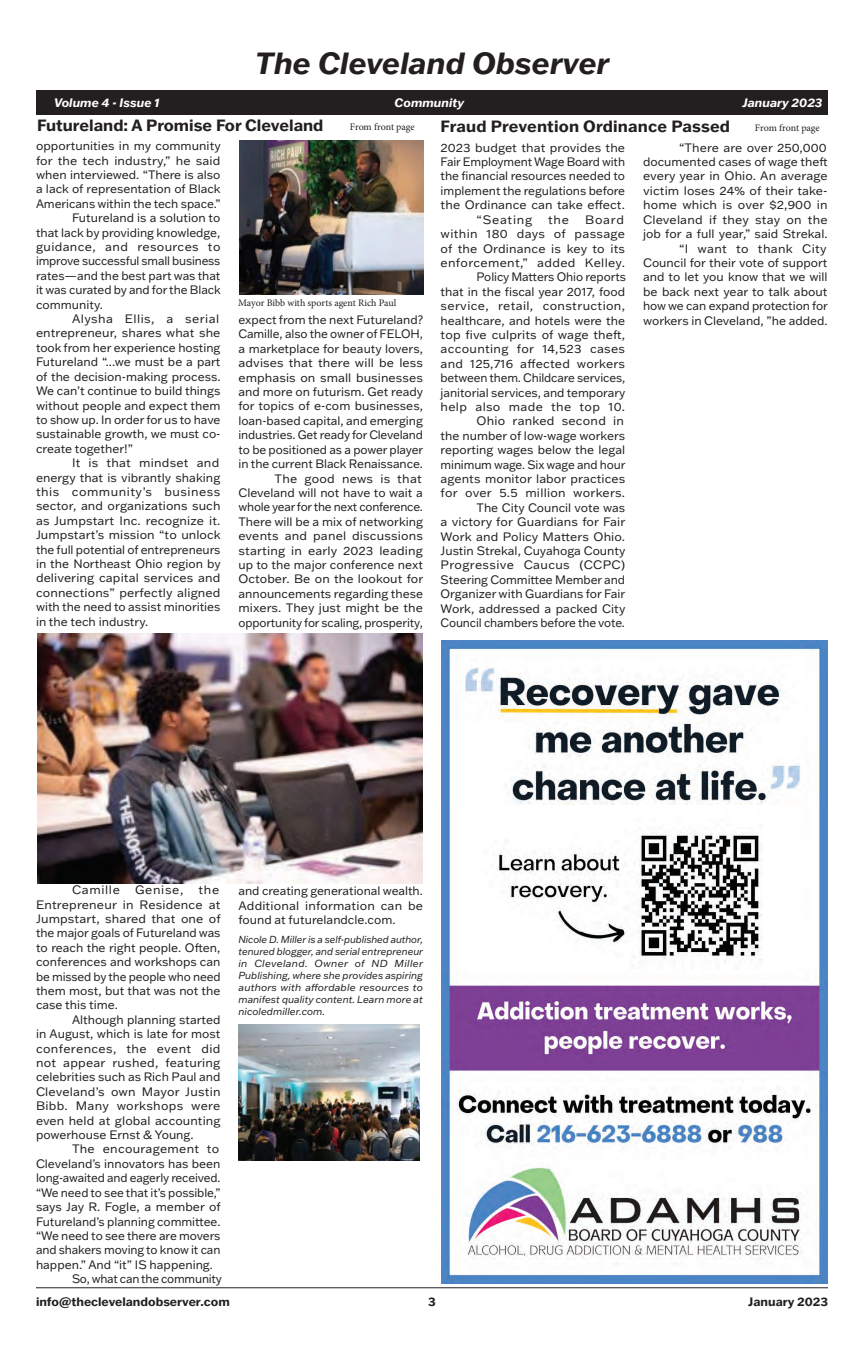
<style>
.page{position:relative;width:864px;height:1345px;background:#fff}
.page>*{position:absolute;margin:0;border:0;box-sizing:border-box;transform-origin:0 0}
.t1{font:italic 700 30px "Franklin Gothic ATF";color:#231f20}
.Paragraph_Style_2{font:700 16px "Franklin Gothic ATF";color:#231f20}
.t2{font:12px/14.4px "Franklin Gothic ATF";color:#231f20;text-align:justify}
.t3{font:700 12px "Franklin Gothic ATF";color:#231f20}
.t4{font:italic 700 12px "Franklin Gothic ATF";color:#fff}
.t5{font:12px "Franklin Gothic ATF";letter-spacing:.055em;color:#231f20}
.t6{font:italic 10px/12px "Franklin Gothic ATF";color:#231f20;text-align:justify}
.t7{font:10px "Minion Pro";letter-spacing:-.01em;color:#231f20}
</style>
<div class="page">
<hr style="left:36px;top:1287px;width:792px;height:1px;background:#231f20">
<div style="left:36px;top:90px;width:792px;height:25px;background:#231f20"></div>
<img style="left:240px;top:141px;width:184px;height:154px">
<img style="left:37px;top:633px;width:386px;height:250px">
<img style="left:238px;top:1024px;width:182px;height:136px">
<img style="left:441px;top:640px;width:387px;height:643px">
<h1 class="t1" style="left:255px;top:43px;width:356px">The Cleveland Observer</h1>
<p class="t4" style="left:54px;top:94px;width:107px">Volume 4 - Issue 1</p>
<p class="t4" style="left:742px;top:94px;width:82px">January 2023</p>
<p class="Paragraph_Style_2" style="left:441px;top:116px;width:291px">Fraud Prevention Ordinance Passed</p>
<p class="t7" style="left:755px;top:121px;width:66px">From front page</p>
<p class="t2" style="left:441px;top:140px;width:186px">2023 budget that provides the</p>
<p class="t2" style="left:441px;top:154px;width:186px">Fair Employment Wage Board with</p>
<p class="t2" style="left:441px;top:169px;width:186px">the financial resources needed to</p>
<p class="t2" style="left:441px;top:183px;width:186px">implement the regulations before</p>
<p class="t2" style="left:441px;top:197px;width:186px">the Ordinance can take effect.</p>
<p class="t5" style="left:477px;top:211px;width:57px">“Seating</p>
<p class="t2" style="left:548px;top:212px;width:22px">the</p>
<p class="t4" style="left:395px;top:95px;width:71px">Community</p>
<p class="Paragraph_Style_2" style="left:37px;top:115px;width:288px">Futureland: A Promise For Cleveland</p>
<p class="t2" style="left:36px;top:138px;width:186px">opportunities in my community for the tech industry,” he said when interviewed. “There is also a lack of representation of Black Americans within the tech space.”</p>
<p class="t2" style="left:36px;top:210px;width:186px;text-indent:36px">Futureland is a solution to that lack by providing knowledge, guidance, and resources to improve successful small business rates—and the best part was that it was curated by and for the Black community.</p>
<p class="t2" style="left:36px;top:311px;width:186px;text-indent:36px">Alysha Ellis, a serial entrepreneur, shares what she took from her experience hosting Futureland “...we must be a part of the decision-making process.<br>We can’t continue to build things without people and expect them to show up. In order for us to have sustainable growth, we must co&shy;create together!”</p>
<p class="t2" style="left:36px;top:455px;width:186px;text-align:left;text-indent:36px">It is that mindset and energy that is vibrantly shaking this community’s business sector, and organizations such as Jumpstart Inc. recognize it.<br>Jumpstart’s mission “to unlock the full potential of entrepreneurs in the Northeast Ohio region by delivering capital services and connections” perfectly aligned with the need to assist minorities in the tech industry.</p>
<p class="t7" style="left:350px;top:120px;width:66px">From front page</p>
<p class="t2" style="left:643px;top:140px;width:186px;text-align:right">“There are over 250,000 documented cases of wage theft every year in Ohio. An average victim loses 24% of their take&shy;home which is over $2,900 in<br>Cleveland if they stay on the job for a full year,” said Strekal. “I want to thank City<br>Council for their vote of support and to let you know that we will be back next year to talk about how we can expand protection for workers in Cleveland, ”he added.</p>
<p class="t2" style="left:441px;top:212px;width:187px;text-align:right">Board<br>within 180 days of passage of the Ordinance is key to its enforcement,” added Kelley.<br>Policy Matters Ohio reports<br>that in the fiscal year 2017, food service, retail, construction, healthcare, and hotels were the top five culprits of wage theft, accounting for 14,523 cases and 125,716 affected workers between them. Childcare services, janitorial services, and temporary help also made the top 10.<br>Ohio ranked second in<br>the number of low-wage workers reporting wages below the legal minimum wage. Six wage and hour agents monitor labor practices for over 5.5 million workers.<br>The City Council vote was<br>a victory for Guardians for Fair<br>Work and Policy Matters Ohio.<br>Justin Strekal, Cuyahoga County<br>Progressive Caucus (CCPC)<br>Steering Committee Member and<br>Organizer with Guardians for Fair<br>Work, addressed a packed City<br>Council chambers before the vote.</p>
<p class="t7" style="left:238px;top:296px;width:160px">Mayor Bibb with sports agent Rich Paul</p>
<p class="t2" style="left:238px;top:312px;width:186px">expect from the next Futureland?<br>Camille, also the owner of FELOH, a marketplace for beauty lovers, advises that there will be less emphasis on small businesses and more on futurism. Get ready for topics of e-com businesses, loan-based capital, and emerging industries. Get ready for Cleveland to be positioned as a power player in the current Black Renaissance.</p>
<p class="t2" style="left:238px;top:471px;width:186px;text-indent:36px">The good news is that Cleveland will not have to wait a whole year for the next conference.<br>There will be a mix of networking events and panel discussions starting in early 2023 leading up to the major conference next October. Be on the lookout for announcements regarding these mixers. They just might be the opportunity for scaling, prosperity,</p>
<p class="t5" style="left:72px;top:882px;width:49px">Camille</p>
<p class="t2" style="left:135px;top:882px;width:50px">Genise,</p>
<p class="t2" style="left:36px;top:882px;width:186px;text-indent:163px">the Entrepreneur in Residence at Jumpstart, shared that one of the major goals of Futureland was to reach the right people. Often, conferences and workshops can be missed by the people who need them most, but that was not the case this time.</p>
<p class="t2" style="left:36px;top:1012px;width:186px;text-indent:36px">Although planning started in August, which is late for most conferences, the event did not appear rushed, featuring celebrities such as Rich Paul and Cleveland’s own Mayor Justin Bibb. Many workshops were even held at global accounting powerhouse Ernst &amp; Young.</p>
<p class="t2" style="left:36px;top:1141px;width:186px;text-indent:36px">The encouragement to Cleveland’s innovators has been long-awaited and eagerly received. “We need to see that it’s possible,” says Jay R. Fogle, a member of Futureland’s planning committee. “We need to see there are movers and shakers moving to know it can happen.” And “it” IS happening.</p>
<p class="t2" style="left:72px;top:1271px;width:151px">So, what can the community</p>
<p class="t2" style="left:238px;top:883px;width:186px">and creating generational wealth.<br>Additional information can be found at futurelandcle.com.</p>
<p class="t6" style="left:238px;top:933px;width:186px">Nicole D. Miller is a self-published author, tenured blogger, and serial entrepreneur in Cleveland. Owner of ND Miller Publishing, where she provides aspiring authors with affordable resources to manifest quality content. Learn more at nicoledmiller.com.</p>
<p class="t3" style="left:36px;top:1293px;width:195px">info@theclevelandobserver.com</p>
<p class="t3" style="left:428px;top:1293px;width:9px">3</p>
<p class="t3" style="left:748px;top:1293px;width:81px">January 2023</p>
</div>
